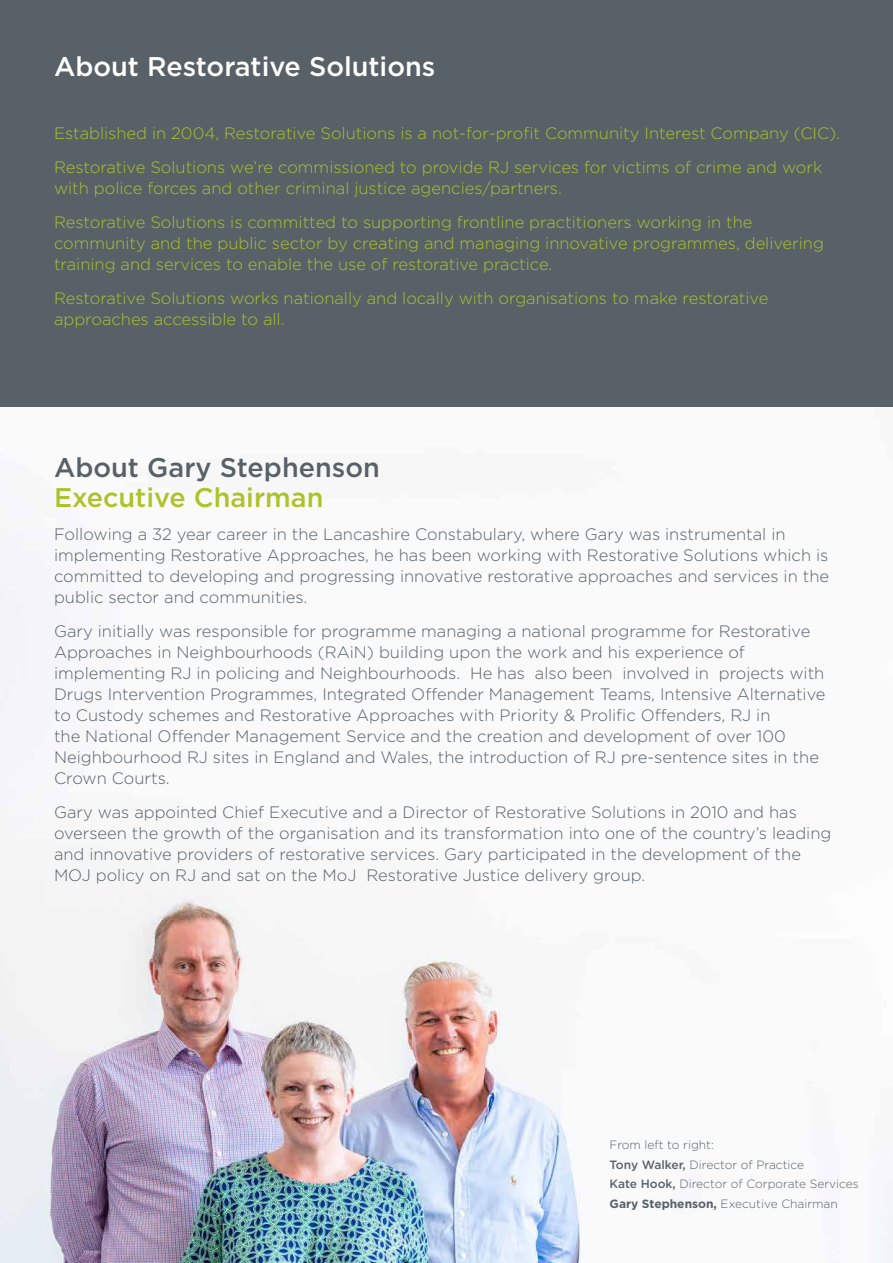
<style>
.page{position:relative;width:893px;height:1263px;background:#fff}
.page>*{position:absolute;margin:0;border:0;box-sizing:border-box;transform-origin:0 0}
.t1{font:500 27px "Gotham";color:#fff}
.t2{font:500 27px "Gotham";color:#586168}
.t3{font:500 27px "Gotham";color:#acc329}
.t4{font:300 16.5px/21px "Gotham";color:#586168}
.t5{font:300 16.5px/33.8px "Gotham";color:#acc329}
.t6{font:300 12px/19.5px "Gotham";color:#586168}
.s1{font-weight:500}
.s2{font-weight:700}
</style>
<div class="page">
<img style="left:0;top:406px;width:893px;height:857px">
<div style="left:0;top:0;width:893px;height:406px;background:#586168"></div>
<h1 class="t1" style="left:54px;top:48px;width:383px">About Restorative Solutions</h1>
<p class="t5" style="left:54px;top:116px;width:788px">Established in 2004, Restorative Solutions is a not-for-profit Community Interest Company (CIC).<br>Restorative Solutions we’re commissioned to provide RJ services for victims of crime and work</p>
<p class="t5" style="left:54px;top:171px;width:700px">with police forces and other criminal justice agencies/partners.<br>Restorative Solutions is committed to supporting frontline practitioners working in the</p>
<p class="t5" style="left:54px;top:232px;width:771px;line-height:21px">community and the public sector by creating and managing innovative programmes, delivering training and services to enable the use of restorative practice.</p>
<p class="t5" style="left:54px;top:287px;width:716px;line-height:21px">Restorative Solutions works nationally and locally with organisations to make restorative approaches accessible to all.</p>
<h1 class="t2" style="left:54px;top:449px;width:327px">About Gary Stephenson</h1>
<h1 class="t3" style="left:54px;top:479px;width:271px">Executive Chairman</h1>
<p class="t4" style="left:54px;top:524px;width:777px">Following a 32 year career in the Lancashire Constabulary, where Gary was instrumental in implementing Restorative Approaches, he has been working with Restorative Solutions which is committed to developing and progressing innovative restorative approaches and services in the public sector and communities.</p>
<p class="t4" style="left:54px;top:620px;width:773px">Gary initially was responsible for programme managing a national programme for Restorative Approaches in Neighbourhoods (RAiN) building upon the work and his experience of implementing RJ in policing and Neighbourhoods. He has also been involved in projects with Drugs Intervention Programmes, Integrated Offender Management Teams, Intensive Alternative to Custody schemes and Restorative Approaches with Priority &amp; Prolific Offenders, RJ in<br>the National Offender Management Service and the creation and development of over 100<br>Neighbourhood RJ sites in England and Wales, the introduction of RJ pre-sentence sites in the Crown Courts.</p>
<p class="t4" style="left:54px;top:801px;width:779px">Gary was appointed Chief Executive and a Director of Restorative Solutions in 2010 and has overseen the growth of the organisation and its transformation into one of the country’s leading and innovative providers of restorative services. Gary participated in the development of the MOJ policy on RJ and sat on the MoJ Restorative Justice delivery group.</p>
<p class="t6" style="left:609px;top:1135px;width:251px">From left to right:<br><span class="s1">Tony Walker,</span> Director of Practice<br><span class="s1">Kate Hook,</span> Director of Corporate Services <span class="s2">Gary Stephenson,</span> Executive Chairman</p>
</div>
